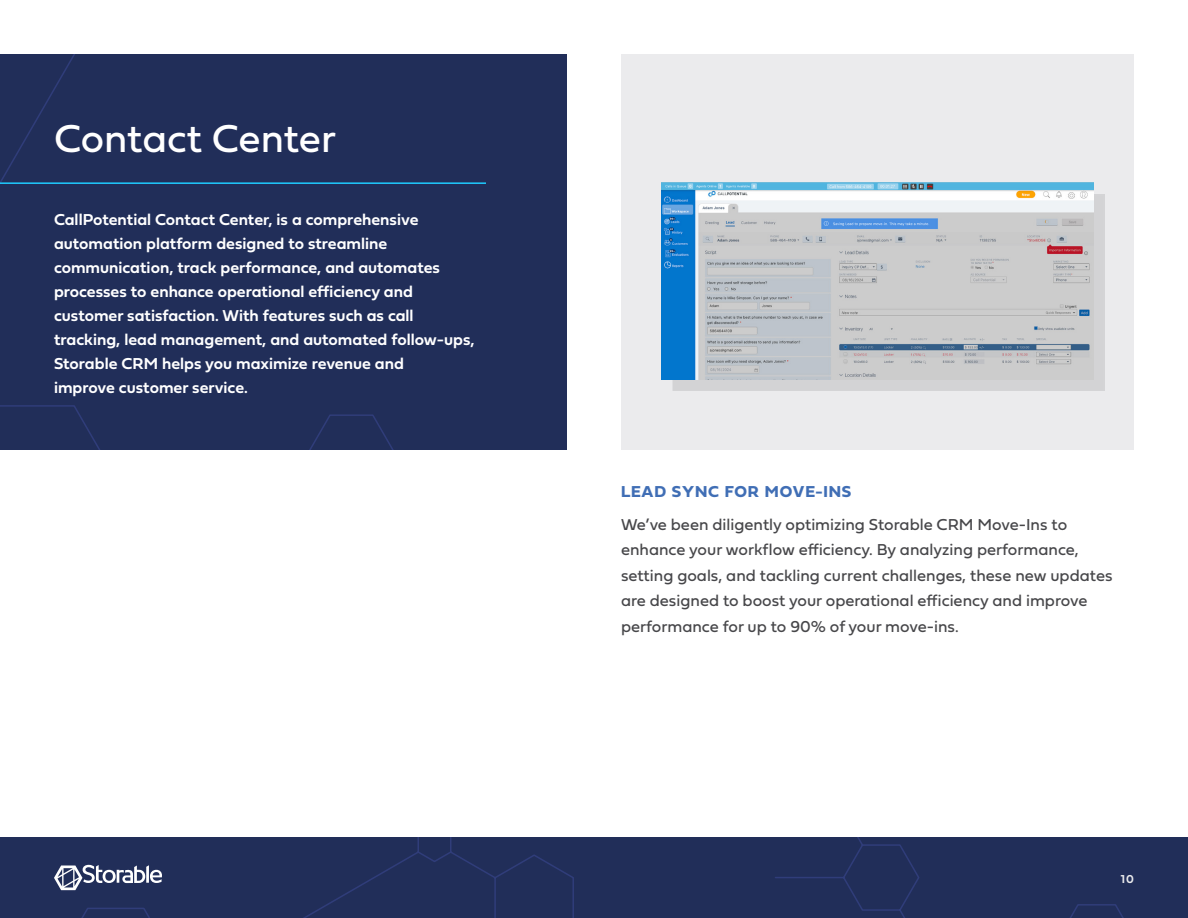
<style>
.page{position:relative;width:1188px;height:918px;background:#fff}
.page>*{position:absolute;margin:0;border:0;box-sizing:border-box;transform-origin:0 0}
.t1{font:40.5px "Fieldwork Geo Regular";letter-spacing:-.005em;color:#fff}
.t2{font:16.5px/24px "Fieldwork Geo Demibold";color:#fff}
.t3{font:16.5px/25.5px "Fieldwork Geo Regular";color:#47474a}
.t4{font:16.5px "Fieldwork Geo Bold";letter-spacing:.05em;color:#406eb5}
.t5{font:12px "Fieldwork Geo Demibold";color:#ebebed}
</style>
<div class="page">
<div style="left:0;top:837px;width:1188px;height:81px;background:#212e59"></div>
<svg style="left:54px;top:865px;width:108px;height:25px"></svg>
<div style="left:0;top:54px;width:567px;height:396px;background:#212e59"></div>
<svg style="left:0;top:405px;width:394px;height:45px"></svg>
<hr style="left:0;top:182px;width:486px;height:2px;background:#1fccff">
<div style="left:621px;top:54px;width:513px;height:396px;background:#ebebed"></div>
<div style="left:673px;top:194px;width:432px;height:197px;background:#d3d3d5"></div>
<img style="left:662px;top:182px;width:432px;height:197px">
<h1 class="t1" style="left:54px;top:107px;width:284px">Contact Center</h1>
<p class="t2" style="left:54px;top:207px;width:422px">CallPotential Contact Center, is a comprehensive automation platform designed to streamline communication, track performance, and automates processes to enhance operational efficiency and customer satisfaction. With features such as call tracking, lead management, and automated follow-ups, Storable CRM helps you maximize revenue and<br>improve customer service.</p>
<p class="t4" style="left:621px;top:479px;width:232px">LEAD SYNC FOR MOVE-INS</p>
<p class="t3" style="left:621px;top:511px;width:493px">We’ve been diligently optimizing Storable CRM Move-Ins to enhance your workflow efficiency. By analyzing performance, setting goals, and tackling current challenges, these new updates are designed to boost your operational efficiency and improve performance for up to 90% of your move-ins.</p>
<p class="t5" style="left:1121px;top:869px;width:15px">10</p>
</div>
